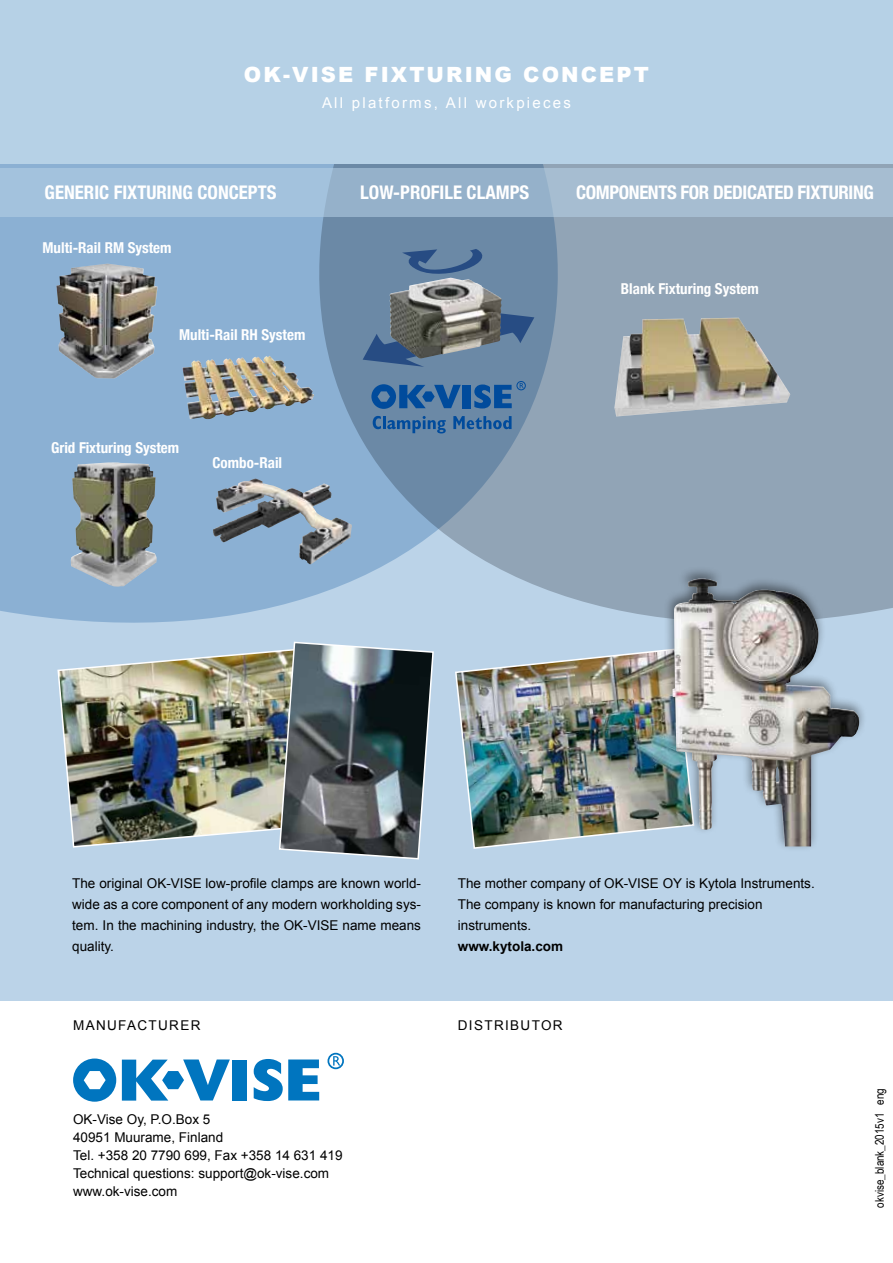
<style>
.page{position:relative;width:893px;height:1263px;background:#bbd3e8}
.page>*{position:absolute;margin:0;border:0;box-sizing:border-box;transform-origin:0 0}
.t1{font:900 21px "Arial";letter-spacing:.1em;color:#fff}
.t2{font:700 condensed 18.75px "Helvetica Neue";color:#fff}
.t3{font:700 condensed 18.75px "Helvetica Neue";letter-spacing:-.02em;color:#fff}
.t4{font:700 condensed 15px "Helvetica Neue";color:#fff}
.t5{font:15px "Arial";letter-spacing:.15em;color:#fff}
.t6{font:13.5px/21px "Arial";color:#000}
.t7{font:13.5px "Arial";letter-spacing:.1em;color:#000}
.t8{font:700 13.5px "Arial";color:#000}
.t9{font:12px "Arial Narrow";color:#000}
</style>
<div class="page">
<div style="left:0;top:164px;width:290px;height:459px;background:#8bb0d3"></div>
<svg style="left:290px;top:164px;width:603px;height:454px;background:#8da4ba"></svg>
<div style="left:0;top:168px;width:893px;height:49px;background:linear-gradient(to right,#9ebfdc,#a3b9cb)"></div>
<div style="left:0;top:0;width:893px;height:164px;background:#b6d1e6"></div>
<div style="left:0;top:1001px;width:893px;height:262px;background:#fff"></div>
<div style="left:232px;top:1059px;width:14px;height:41px;background:#0075bf"></div>
<svg style="left:254px;top:1059px;width:65px;height:42px"></svg>
<svg style="left:73px;top:1058px;width:43px;height:44px"></svg>
<svg style="left:122px;top:1059px;width:108px;height:41px"></svg>
<svg style="left:333px;top:1056px;width:7px;height:9px"></svg>
<div style="left:327px;top:1053px;width:17px;height:16px;border:2px solid #0075bf;border-radius:50%"></div>
<svg style="left:391px;top:237px;width:108px;height:41px;background:#5f7ea0"></svg>
<div style="left:462px;top:385px;width:8px;height:23px;background:#004b9c"></div>
<svg style="left:474px;top:384px;width:38px;height:24px"></svg>
<svg style="left:371px;top:384px;width:90px;height:25px;background:#3167a0"></svg>
<svg style="left:520px;top:383px;width:4px;height:5px"></svg>
<div style="left:517px;top:381px;width:9px;height:9px;border:1px solid #004b9c;border-radius:50%"></div>
<svg style="left:373px;top:416px;width:73px;height:17px"></svg>
<svg style="left:453px;top:416px;width:59px;height:13px"></svg>
<svg style="left:313px;top:307px;width:271px;height:63px;background:#6d8aa8"></svg>
<img style="left:389px;top:278px;width:113px;height:81px">
<img style="left:455px;top:650px;width:207px;height:199px">
<div style="left:662px;top:566px;width:205px;height:285px;background:#000;opacity:.44"></div>
<img style="left:672px;top:579px;width:189px;height:267px">
<img style="left:57px;top:650px;width:221px;height:198px">
<img style="left:278px;top:641px;width:156px;height:219px">
<img style="left:56px;top:264px;width:102px;height:115px">
<img style="left:182px;top:356px;width:87px;height:64px">
<img style="left:70px;top:462px;width:87px;height:126px">
<img style="left:213px;top:478px;width:139px;height:86px">
<img style="left:614px;top:318px;width:176px;height:98px">
<h1 class="t1" style="left:244px;top:60px;width:407px">OK-VISE FIXTURI NG CONCEPT</h1>
<p class="t5" style="left:322px;top:93px;width:250px">All platforms, All workpieces</p>
<h2 class="t2" style="left:45px;top:177px;width:233px">GENERIC FIXTURING CONCEPTS</h2>
<h2 class="t3" style="left:576px;top:177px;width:299px">COMPONENTS FOR DEDICATED FIXTURING</h2>
<h2 class="t2" style="left:360px;top:177px;width:160px">Low-Profile Clamps</h2>
<p class="t4" style="left:43px;top:235px;width:131px">Multi-Rail RM System</p>
<p class="t4" style="left:179px;top:322px;width:128px">Multi-Rail RH System</p>
<p class="t4" style="left:51px;top:435px;width:130px">Grid Fixturing System</p>
<p class="t4" style="left:213px;top:450px;width:71px">Combo-Rail</p>
<p class="t4" style="left:621px;top:276px;width:139px">Blank Fixturing System</p>
<p class="t6" style="left:72px;top:873px;width:350px;text-align:justify">The original OK-VISE low-profile clamps are known world&shy;wide as a core component of any modern workholding sys&shy;tem. In the machining industry, the OK-VISE name means quality.</p>
<p class="t6" style="left:458px;top:873px;width:358px">The mother company of OK-VISE OY is Kytola Instruments.<br>The company is known for manufacturing precision instruments.</p>
<p class="t8" style="left:458px;top:937px;width:107px">www.kytola.com</p>
<p class="t7" style="left:73px;top:1017px;width:129px">MANUFACTURER</p>
<p class="t7" style="left:458px;top:1017px;width:106px">DISTRIBUTOR</p>
<p class="t6" style="left:73px;top:1110px;width:271px;line-height:18px">OK-Vise Oy, P.O.Box 5<br>40951 Muurame, Finland<br>Tel. +358 20 7790 699, Fax +358 14 631 419<br>Technical questions: support@ok-vise.com www.ok-vise.com</p>
<p class="t9" style="left:871px;top:1207px;width:121px;rotate:-90deg">okvise_blank_2015v1 eng</p>
</div>
